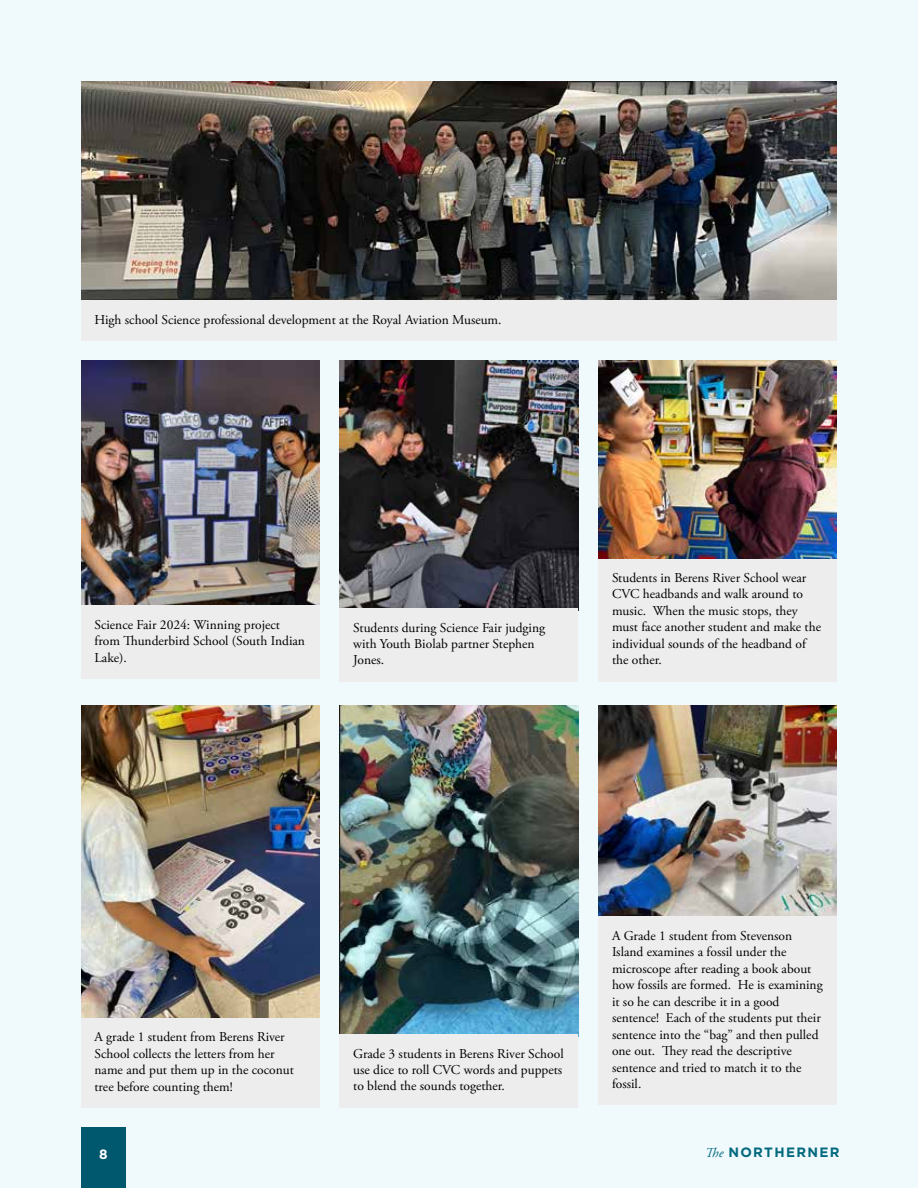
<style>
.page{position:relative;width:918px;height:1188px;background:#f0f9fc}
.page>*{position:absolute;margin:0;border:0;box-sizing:border-box;transform-origin:0 0}
.t1{font:13.5px/16.5px "Adobe Garamond Pro";color:#000}
.t2{font:700 13.5px "Gotham";letter-spacing:.1em;color:#00697e}
.t3{font:700 13.5px "Gotham";color:#fff}
.s1{font-family:"Adobe Garamond Pro";font-weight:400;font-style:italic}
</style>
<div class="page">
<div style="left:81px;top:1128px;width:45px;height:60px;background:#00586f"></div>
<img style="left:81px;top:360px;width:239px;height:246px">
<img style="left:340px;top:705px;width:238px;height:329px">
<img style="left:340px;top:360px;width:238px;height:248px">
<img style="left:598px;top:360px;width:239px;height:199px">
<div style="left:340px;top:608px;width:238px;height:74px;background:#ededee"></div>
<div style="left:598px;top:559px;width:239px;height:123px;background:#ededee"></div>
<img style="left:81px;top:705px;width:239px;height:313px">
<img style="left:598px;top:705px;width:239px;height:211px">
<div style="left:81px;top:606px;width:239px;height:73px;background:#ededee"></div>
<div style="left:81px;top:1018px;width:239px;height:90px;background:#ededee"></div>
<div style="left:340px;top:1034px;width:238px;height:74px;background:#ededee"></div>
<div style="left:598px;top:916px;width:239px;height:189px;background:#ededee"></div>
<img style="left:81px;top:81px;width:756px;height:220px">
<div style="left:81px;top:301px;width:756px;height:40px;background:#ededee"></div>
<p class="t1" style="left:94px;top:312px;width:409px">High school Science professional development at the Royal Aviation Museum.</p>
<p class="t1" style="left:94px;top:617px;width:212px">Science Fair 2024: Winning project from Thunderbird School (South Indian<br>Lake).</p>
<p class="t1" style="left:353px;top:619px;width:193px">Students during Science Fair judging with Youth Biolab partner Stephen<br>Jones.</p>
<p class="t1" style="left:612px;top:570px;width:211px">Students in Berens River School wear<br>CVC headbands and walk around to music. When the music stops, they must face another student and make the individual sounds of the headband of the other.</p>
<p class="t1" style="left:94px;top:1029px;width:201px">A grade 1 student from Berens River<br>School collects the letters from her name and put them up in the coconut tree before counting them!</p>
<p class="t1" style="left:353px;top:1045px;width:212px;text-align:justify">Grade 3 students in Berens River School use dice to roll CVC words and puppets to blend the sounds together.</p>
<p class="t1" style="left:612px;top:928px;width:212px">A Grade 1 student from Stevenson Island examines a fossil under the microscope after reading a book about how fossils are formed. He is examining it so he can describe it in a good sentence! Each of the students put their sentence into the “bag” and then pulled one out. They read the descriptive sentence and tried to match it to the fossil.</p>
<p class="t3" style="left:99px;top:1146px;width:10px">8</p>
<p class="t2" style="left:705px;top:1144px;width:136px"><span class="s1">The</span> NORTHERNER</p>
</div>
